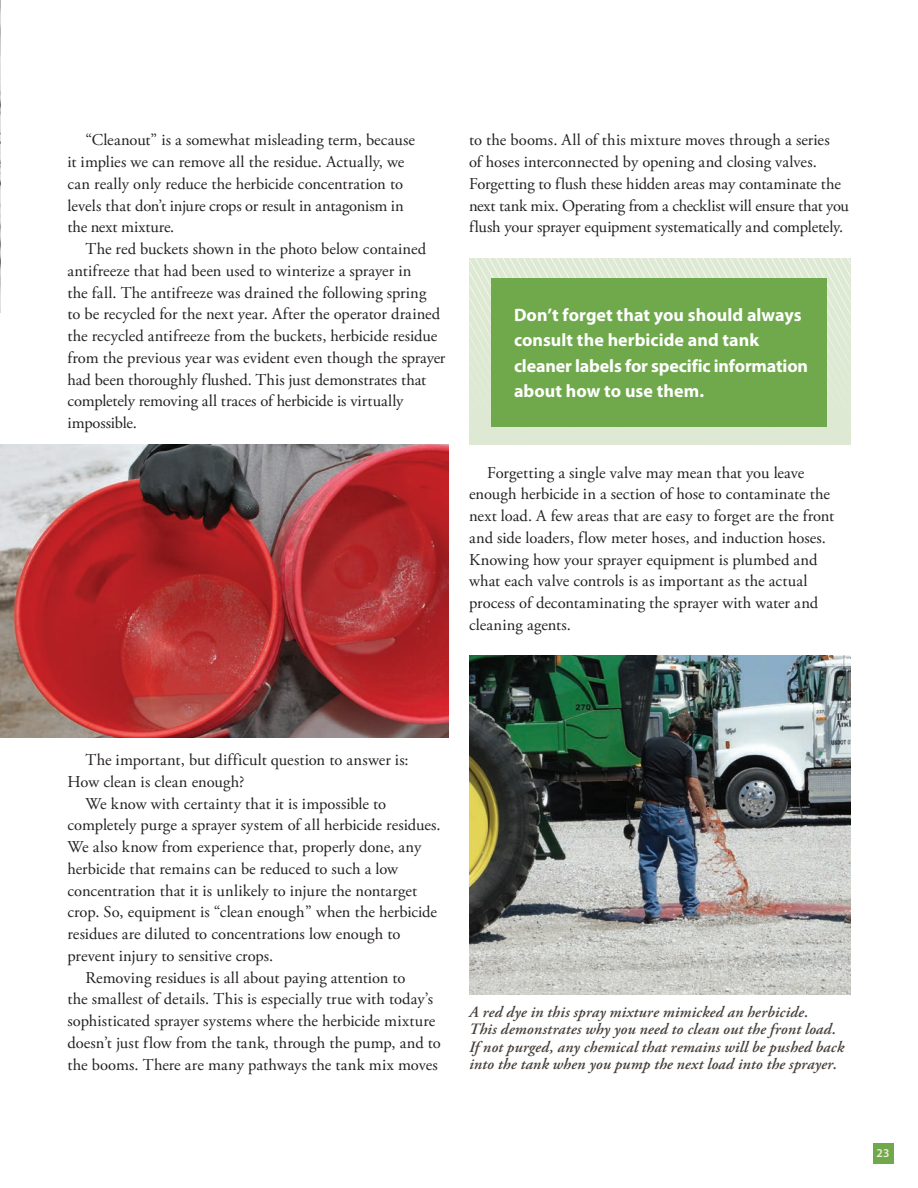
<style>
.page{position:relative;width:918px;height:1188px;background:#fff}
.page>*{position:absolute;margin:0;border:0;box-sizing:border-box;transform-origin:0 0}
.t1{font:700 18px/25.5px "Myriad Pro";color:#fff}
.t2{font:16.5px/21.8px "Adobe Garamond Pro";color:#231f20}
.t3{font:italic 600 15.75px/17.2px "Adobe Garamond Pro";letter-spacing:.01em;color:#48403b}
.t4{font:600 12px "Myriad Pro";color:#f0ecd9}
</style>
<div class="page">
<img style="left:0;top:0;width:1px;height:312px">
<div style="left:873px;top:1144px;width:20px;height:20px;background:#70a94c"></div>
<img style="left:0;top:445px;width:449px;height:292px">
<svg style="left:470px;top:258px;width:380px;height:187px;background:#dee8d3"></svg>
<div style="left:492px;top:278px;width:335px;height:148px;background:#70a94c"></div>
<img style="left:469px;top:656px;width:381px;height:339px">
<p class="t2" style="left:68px;top:130px;width:349px;text-indent:18px">“Cleanout” is a somewhat misleading term, because it implies we can remove all the residue. Actually, we can really only reduce the herbicide concentration to levels that don’t injure crops or result in antagonism in the next mixture.</p>
<p class="t2" style="left:68px;top:239px;width:379px;text-indent:18px">The red buckets shown in the photo below contained antifreeze that had been used to winterize a sprayer in<br>the fall. The antifreeze was drained the following spring<br>to be recycled for the next year. After the operator drained the recycled antifreeze from the buckets, herbicide residue from the previous year was evident even though the sprayer had been thoroughly flushed. This just demonstrates that completely removing all traces of herbicide is virtually impossible.</p>
<p class="t2" style="left:469px;top:130px;width:381px">to the booms. All of this mixture moves through a series<br>of hoses interconnected by opening and closing valves.<br>Forgetting to flush these hidden areas may contaminate the next tank mix. Operating from a checklist will ensure that you flush your sprayer equipment systematically and completely.</p>
<p class="t1" style="left:514px;top:301px;width:296px">Don’t forget that you should always consult the herbicide and tank cleaner labels for specific information about how to use them.</p>
<p class="t2" style="left:469px;top:462px;width:367px;text-indent:18px">Forgetting a single valve may mean that you leave enough herbicide in a section of hose to contaminate the next load. A few areas that are easy to forget are the front and side loaders, flow meter hoses, and induction hoses.<br>Knowing how your sprayer equipment is plumbed and what each valve controls is as important as the actual process of decontaminating the sprayer with water and cleaning agents.</p>
<p class="t2" style="left:68px;top:750px;width:343px;text-indent:18px">The important, but difficult question to answer is:<br>How clean is clean enough?</p>
<p class="t2" style="left:86px;top:793px;width:302px">We know with certainty that it is impossible to</p>
<p class="t2" style="left:68px;top:815px;width:375px">completely purge a sprayer system of all herbicide residues.</p>
<p class="t2" style="left:68px;top:837px;width:355px">We also know from experience that, properly done, any</p>
<p class="t2" style="left:68px;top:858px;width:332px">herbicide that remains can be reduced to such a low</p>
<p class="t2" style="left:68px;top:880px;width:351px">concentration that it is unlikely to injure the nontarget</p>
<p class="t2" style="left:68px;top:902px;width:371px">crop. So, equipment is “clean enough” when the herbicide</p>
<p class="t2" style="left:68px;top:924px;width:335px">residues are diluted to concentrations low enough to</p>
<p class="t2" style="left:68px;top:945px;width:207px">prevent injury to sensitive crops.</p>
<p class="t2" style="left:86px;top:967px;width:322px">Removing residues is all about paying attention to</p>
<p class="t2" style="left:68px;top:989px;width:367px">the smallest of details. This is especially true with today’s</p>
<p class="t2" style="left:68px;top:1011px;width:369px">sophisticated sprayer systems where the herbicide mixture</p>
<p class="t2" style="left:68px;top:1032px;width:375px">doesn’t just flow from the tank, through the pump, and to</p>
<p class="t2" style="left:68px;top:1054px;width:372px">the booms. There are many pathways the tank mix moves</p>
<p class="t3" style="left:469px;top:1004px;width:376px">A red dye in this spray mixture mimicked an herbicide.<br>This demonstrates why you need to clean out the front load.<br>If not purged, any chemical that remains will be pushed back into the tank when you pump the next load into the sprayer.</p>
<p class="t4" style="left:877px;top:1145px;width:14px">23</p>
</div>
